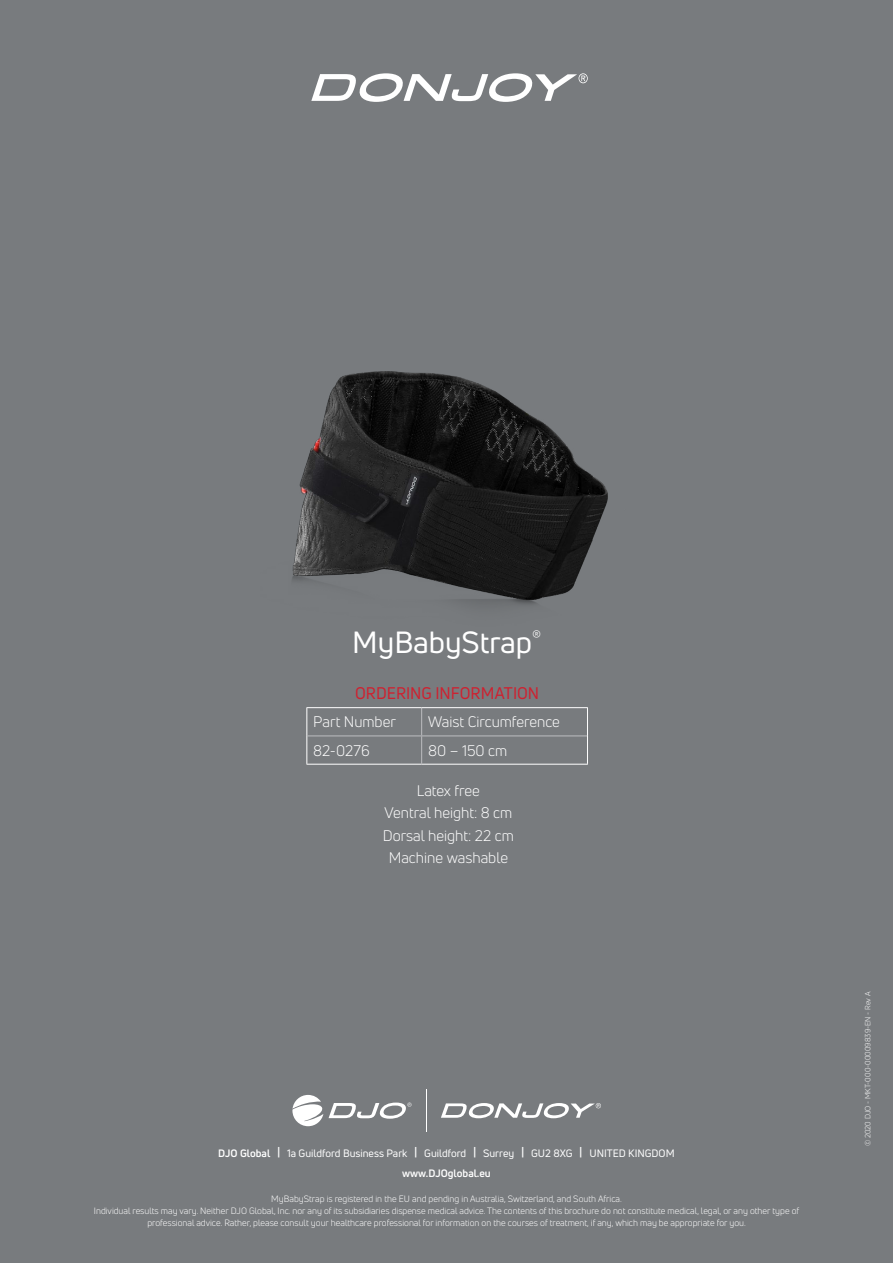
<style>
.page{position:relative;width:893px;height:1263px;background:#787b7e}
.page>*{position:absolute;margin:0;border:0;box-sizing:border-box;transform-origin:0 0}
.t1{font:30px "Uni Neue";color:#fff}
.t2{font:16.5px "Uni Neue";color:#cf202f}
.Title_TOC{font:15px "Uni Neue";color:#fff}
.Table_Sub_Title{font:15px "Uni Neue";color:#fff}
.Table_Text{font:15px "Uni Neue";color:#fff}
.t3{font:10.5px "Uni Neue";color:#fff}
.t4{font:700 10.5px "Uni Neue";color:#fff}
.Title_TOC-2{font:9px/12px "Uni Neue";color:#fff;text-align:center}
.t5{font:7.5px "Uni Neue";color:#fff}
.s1{font-weight:700}
</style>
<div class="page">
<hr style="left:426px;top:1089px;width:1px;height:43px;background:#fff">
<svg style="left:292px;top:1095px;width:31px;height:31px"></svg>
<svg style="left:329px;top:1102px;width:83px;height:17px"></svg>
<svg style="left:441px;top:1103px;width:160px;height:15px"></svg>
<svg style="left:311px;top:73px;width:277px;height:29px"></svg>
<hr style="left:422px;top:735px;width:165px;height:1px;background:#bcbdc0">
<hr style="left:306px;top:707px;width:116px;height:1px;background:#fff">
<hr style="left:422px;top:707px;width:166px;height:1px;background:#fff">
<svg style="left:306px;top:708px;width:1px;height:56px"></svg>
<svg style="left:587px;top:708px;width:1px;height:56px"></svg>
<hr style="left:306px;top:764px;width:116px;height:1px;background:#fff">
<hr style="left:422px;top:764px;width:166px;height:1px;background:#fff">
<svg style="left:421px;top:708px;width:1px;height:56px"></svg>
<hr style="left:307px;top:735px;width:115px;height:1px;background:#bcbdc0">
<img style="left:292px;top:371px;width:316px;height:234px">
<p class="t1" style="left:352px;top:623px;width:190px">MyBabyStrap<sup>®</sup></p>
<p class="t2" style="left:355px;top:683px;width:186px">ORDERING INFORMATION</p>
<p class="Table_Sub_Title" style="left:313px;top:713px;width:84px">Part Number</p>
<p class="Table_Sub_Title" style="left:428px;top:713px;width:133px">Waist Circumference</p>
<p class="Table_Text" style="left:313px;top:741px;width:58px">82-0276</p>
<p class="Table_Sub_Title" style="left:428px;top:741px;width:81px">80 – 150 cm</p>
<p class="Title_TOC" style="left:417px;top:781px;width:65px">Latex free</p>
<p class="Title_TOC" style="left:384px;top:804px;width:130px">Ventral height: 8 cm</p>
<p class="Title_TOC" style="left:383px;top:826px;width:133px">Dorsal height: 22 cm</p>
<p class="Title_TOC" style="left:389px;top:849px;width:121px">Machine washable</p>
<p class="t3" style="left:218px;top:1147px;width:458px"><span class="s1">DJO Global |</span> 1a Guildford Business Park <span class="s1">|</span> Guildford <span class="s1">|</span> Surrey <span class="s1">|</span> GU2 8XG <span class="s1">|</span> UNITED KINGDOM</p>
<p class="t4" style="left:402px;top:1166px;width:90px">www.DJOglobal.eu</p>
<p class="Title_TOC-2" style="left:271px;top:1193px;width:352px">MyBabyStrap is registered in the EU and pending in Australia, Switzerland, and South Africa.</p>
<p class="Title_TOC-2" style="left:94px;top:1205px;width:707px">Individual results may vary. Neither DJO Global, Inc. nor any of its subsidiaries dispense medical advice. The contents of this brochure do not constitute medical, legal, or any other type of professional advice. Rather, please consult your healthcare professional for information on the courses of treatment, if any, which may be appropriate for you.</p>
<p class="t5" style="left:863px;top:1146px;width:156px;rotate:-90deg">© 2020 DJO - MKT-000-00009839-EN - Rev A</p>
</div>
